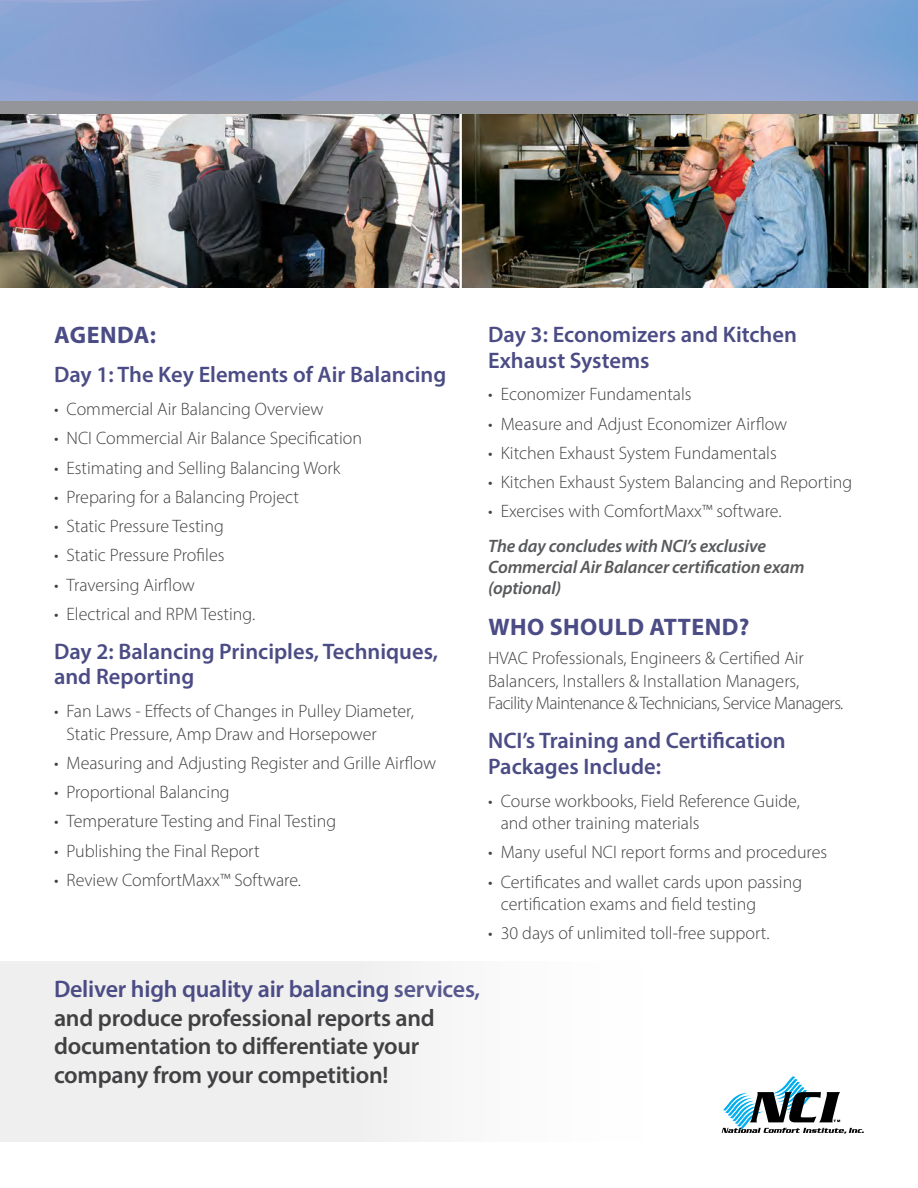
<style>
.page{position:relative;width:918px;height:1188px;background:#fff}
.page>*{position:absolute;margin:0;border:0;box-sizing:border-box;transform-origin:0 0}
.t1{font:600 24px/28.5px "Myriad Pro";letter-spacing:-.01em;color:#414042}
.t2{font:700 24px "Myriad Pro";letter-spacing:.02em;color:#4b4c85}
.t3{font:600 22.5px/25.5px "Myriad Pro";color:#4b4c85}
.t4{font:300 18px/22.5px "Myriad Pro";color:#414042}
.t5{font:italic 600 18px/21px "Myriad Pro";letter-spacing:-.01em;color:#58595b}
.s1{color:#4b4c85}
.s2{color:#58588e}
</style>
<div class="page">
<div style="left:0;top:961px;width:696px;height:180px;background:linear-gradient(to right,#eaeaea,#fefefe)"></div>
<img style="left:0;top:113px;width:459px;height:175px">
<svg style="left:721px;top:1075px;width:143px;height:59px"></svg>
<img style="left:462px;top:113px;width:456px;height:175px">
<svg style="left:0;top:0;width:918px;height:101px;background:#86a3d4"></svg>
<div style="left:0;top:101px;width:918px;height:12px;background:#939598"></div>
<h1 class="t2" style="left:54px;top:320px;width:103px">AGENDA:</h1>
<p class="t3" style="left:54px;top:361px;width:394px">Day 1: The Key Elements of Air Balancing</p>
<p class="t4" style="left:54px;top:398px;width:271px">• Commercial Air Balancing Overview</p>
<p class="t4" style="left:54px;top:427px;width:310px">• NCI Commercial Air Balance Specification</p>
<p class="t4" style="left:54px;top:456px;width:288px">• Estimating and Selling Balancing Work</p>
<p class="t4" style="left:54px;top:485px;width:246px">• Preparing for a Balancing Project</p>
<p class="t4" style="left:54px;top:515px;width:171px">• Static Pressure Testing</p>
<p class="t4" style="left:54px;top:544px;width:172px">• Static Pressure Profiles</p>
<p class="t4" style="left:54px;top:573px;width:142px">• Traversing Airflow</p>
<p class="t4" style="left:54px;top:602px;width:203px">• Electrical and RPM Testing.</p>
<p class="t3" style="left:54px;top:638px;width:386px">Day 2: Balancing Principles, Techniques, and Reporting</p>
<p class="t4" style="left:67px;top:700px;width:349px;text-indent:-13px">• Fan Laws - Effects of Changes in Pulley Diameter,<br>Static Pressure, Amp Draw and Horsepower</p>
<p class="t4" style="left:54px;top:751px;width:384px">• Measuring and Adjusting Register and Grille Airflow</p>
<p class="t4" style="left:54px;top:781px;width:177px">• Proportional Balancing</p>
<p class="t4" style="left:54px;top:810px;width:284px">• Temperature Testing and Final Testing</p>
<p class="t4" style="left:54px;top:839px;width:207px">• Publishing the Final Report</p>
<p class="t4" style="left:54px;top:868px;width:249px">• Review ComfortMaxx™ Software.</p>
<p class="t3" style="left:488px;top:321px;width:310px">Day 3: Economizers and Kitchen<br>Exhaust Systems</p>
<p class="t4" style="left:488px;top:383px;width:205px">• Economizer Fundamentals</p>
<p class="t4" style="left:488px;top:412px;width:301px">• Measure and Adjust Economizer Airflow</p>
<p class="t4" style="left:488px;top:442px;width:290px">• Kitchen Exhaust System Fundamentals</p>
<p class="t4" style="left:488px;top:471px;width:366px">• Kitchen Exhaust System Balancing and Reporting</p>
<p class="t4" style="left:488px;top:500px;width:295px">• Exercises with ComfortMaxx™ software.</p>
<p class="t5" style="left:488px;top:535px;width:318px">The day concludes with NCI’s exclusive<br>Commercial Air Balancer certification exam (optional)</p>
<h1 class="t2" style="left:488px;top:611px;width:263px">WHO SHOULD ATTEND?</h1>
<p class="t4" style="left:488px;top:647px;width:357px">HVAC Professionals, Engineers &amp; Certified Air<br>Balancers, Installers &amp; Installation Managers,<br>Facility Maintenance &amp; Technicians, Service Managers.</p>
<p class="t3" style="left:488px;top:728px;width:299px">NCI’s Training and Certification<br>Packages Include:</p>
<p class="t4" style="left:501px;top:789px;width:301px;text-indent:-13px">• Course workbooks, Field Reference Guide, and other training materials</p>
<p class="t4" style="left:488px;top:841px;width:341px">• Many useful NCI report forms and procedures</p>
<p class="t4" style="left:501px;top:870px;width:303px;text-indent:-13px">• Certificates and wallet cards upon passing certification exams and field testing</p>
<p class="t4" style="left:488px;top:922px;width:283px">• 30 days of unlimited toll-free support.</p>
<h1 class="t1" style="left:54px;top:974px;width:428px"><span class="s1">Deliver high quality air balancing</span> <span class="s2">services, </span>and produce professional reports and documentation to differentiate your company from your competition!</h1>
</div>
